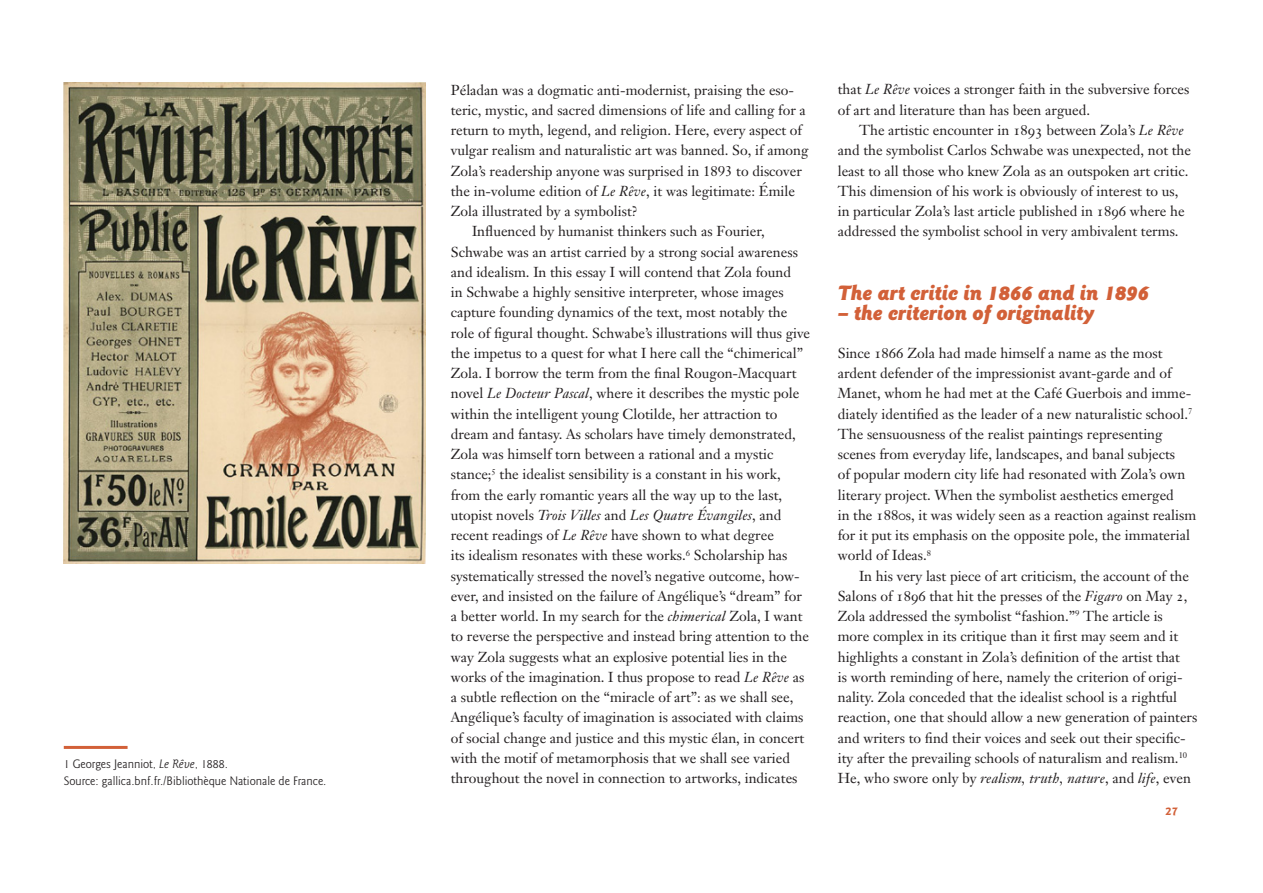
<style>
.page{position:relative;width:1263px;height:893px;background:#fff}
.page>*{position:absolute;margin:0;border:0;box-sizing:border-box;transform-origin:0 0}
.t1{font:italic 900 21.75px "Goudy Sans";color:#d26038}
.t2{font:14.25px/20.2px "Janson Text";color:#231f20}
.t3{font:italic 14.25px "Janson Text";letter-spacing:.01em;color:#231f20}
.t4{font:12.75px/16.5px "Goudy Sans";color:#231f20}
.t5{font:700 12px "Goudy Sans";color:#d26038}
.s1{font-style:italic}
.s2{font-style:normal}
.s3{font-family:"Janson Text Roman SC"}
</style>
<div class="page">
<hr style="left:64px;top:746px;width:64px;height:3px;background:#d26038">
<img style="left:64px;top:83px;width:361px;height:480px">
<p class="t4" style="left:64px;top:756px;width:264px">1 Georges Jeanniot, <span class="s1">Le Rêve</span>, 1888.<br>Source: gallica.bnf.fr./Bibliothèque Nationale de France.</p>
<p class="t2" style="left:451px;top:79px;width:345px">Péladan was a dogmatic anti-modernist, praising the eso-</p>
<p class="t2" style="left:451px;top:100px;width:357px">teric, mystic, and sacred dimensions of life and calling for a</p>
<p class="t2" style="left:451px;top:120px;width:353px">return to myth, legend, and religion. Here, every aspect of</p>
<p class="t2" style="left:451px;top:140px;width:359px">vulgar realism and naturalistic art was banned. So, if among</p>
<p class="t2" style="left:451px;top:160px;width:353px">Zola’s readership anyone was surprised in 1893 to discover</p>
<p class="t2" style="left:451px;top:181px;width:346px">the in-volume edition of <span class="s1">Le Rêve</span>, it was legitimate: Émile</p>
<p class="t2" style="left:451px;top:201px;width:189px">Zola illustrated by a symbolist?</p>
<p class="t2" style="left:472px;top:221px;width:294px">Influenced by humanist thinkers such as Fourier,</p>
<p class="t2" style="left:451px;top:241px;width:349px">Schwabe was an artist carried by a strong social awareness</p>
<p class="t2" style="left:451px;top:262px;width:342px">and idealism. In this essay I will contend that Zola found</p>
<p class="t2" style="left:451px;top:282px;width:334px">in Schwabe a highly sensitive interpreter, whose images</p>
<p class="t2" style="left:451px;top:302px;width:338px">capture founding dynamics of the text, most notably the</p>
<p class="t2" style="left:451px;top:322px;width:361px">role of figural thought. Schwabe’s illustrations will thus give</p>
<p class="t2" style="left:451px;top:343px;width:354px">the impetus to a quest for what I here call the “chimerical”</p>
<p class="t2" style="left:451px;top:363px;width:347px">Zola. I borrow the term from the final Rougon-Macquart</p>
<p class="t2" style="left:451px;top:383px;width:350px">novel <span class="s1">Le Docteur Pascal</span>, where it describes the mystic pole</p>
<p class="t2" style="left:451px;top:403px;width:328px">within the intelligent young Clotilde, her attraction to</p>
<p class="t2" style="left:451px;top:424px;width:346px">dream and fantasy. As scholars have timely demonstrated,</p>
<p class="t2" style="left:451px;top:444px;width:324px">Zola was himself torn between a rational and a mystic</p>
<p class="t2" style="left:451px;top:464px;width:331px">stance;<sup>5</sup> the idealist sensibility is a constant in his work,</p>
<p class="t2" style="left:451px;top:484px;width:333px">from the early romantic years all the way up to the last,</p>
<p class="t3" style="left:451px;top:506px;width:332px"><span class="s2">utopist novels</span> Trois Villes <span class="s2">and</span> Les Quatre Évangiles<span class="s2">, and</span></p>
<p class="t2" style="left:451px;top:525px;width:325px">recent readings of <span class="s1">Le Rêve</span> have shown to what degree</p>
<p class="t2" style="left:451px;top:545px;width:338px">its idealism resonates with these works.<sup>6</sup> Scholarship has</p>
<p class="t2" style="left:451px;top:565px;width:351px">systematically stressed the novel’s negative outcome, how-</p>
<p class="t2" style="left:451px;top:586px;width:353px">ever, and insisted on the failure of Angélique’s “dream” for</p>
<p class="t2" style="left:451px;top:606px;width:353px">a better world. In my search for the <span class="s1">chimerical</span> Zola, I want</p>
<p class="t2" style="left:451px;top:626px;width:360px">to reverse the perspective and instead bring attention to the</p>
<p class="t2" style="left:451px;top:646px;width:338px">way Zola suggests what an explosive potential lies in the</p>
<p class="t2" style="left:451px;top:667px;width:355px">works of the imagination. I thus propose to read <span class="s1">Le Rêve</span> as</p>
<p class="t2" style="left:451px;top:687px;width:344px">a subtle reflection on the “miracle of art”: as we shall see,</p>
<p class="t2" style="left:451px;top:707px;width:354px">Angélique’s faculty of imagination is associated with claims</p>
<p class="t2" style="left:451px;top:727px;width:355px">of social change and justice and this mystic élan, in concert</p>
<p class="t2" style="left:451px;top:748px;width:341px">with the motif of metamorphosis that we shall see varied</p>
<p class="t2" style="left:451px;top:768px;width:348px">throughout the novel in connection to artworks, indicates</p>
<p class="t2" style="left:838px;top:79px;width:353px">that <span class="s1">Le Rêve</span> voices a stronger faith in the subversive forces of art and literature than has been argued.</p>
<p class="t2" style="left:838px;top:120px;width:355px;text-indent:21px">The artistic encounter in <span class="s3">1893</span> between Zola’s <span class="s1">Le Rêve </span>and the symbolist Carlos Schwabe was unexpected, not the least to all those who knew Zola as an outspoken art critic.<br>This dimension of his work is obviously of interest to us, in particular Zola’s last article published in <span class="s3">1896</span> where he addressed the symbolist school in very ambivalent terms.</p>
<h1 class="t1" style="left:838px;top:280px;width:313px">The art critic in 1866 and in 1896</h1>
<h1 class="t1" style="left:838px;top:300px;width:258px">– the criterion of originality</h1>
<p class="t2" style="left:838px;top:343px;width:360px">Since <span class="s3">1866</span> Zola had made himself a name as the most ardent defender of the impressionist avant-garde and of Manet, whom he had met at the Café Guerbois and imme&shy;diately identified as the leader of a new naturalistic school.<sup>7<br></sup>The sensuousness of the realist paintings representing scenes from everyday life, landscapes, and banal subjects<br>of popular modern city life had resonated with Zola’s own literary project. When the symbolist aesthetics emerged<br>in the <span class="s3">1880</span>s, it was widely seen as a reaction against realism for it put its emphasis on the opposite pole, the immaterial world of Ideas.<sup>8</sup></p>
<p class="t2" style="left:838px;top:565px;width:361px;text-indent:21px">In his very last piece of art criticism, the account of the Salons of <span class="s3">1896</span> that hit the presses of the <span class="s1">Figaro</span> on May <span class="s3">2</span>, Zola addressed the symbolist “fashion.”<sup>9</sup> The article is more complex in its critique than it first may seem and it highlights a constant in Zola’s definition of the artist that<br>is worth reminding of here, namely the criterion of origi&shy;nality. Zola conceded that the idealist school is a rightful reaction, one that should allow a new generation of painters and writers to find their voices and seek out their specific&shy;ity after the prevailing schools of naturalism and realism.<sup>10<br></sup>He, who swore only by <span class="s1">realism, truth, nature</span>, and <span class="s1">life</span>, even</p>
<p class="t5" style="left:1165px;top:804px;width:14px">27</p>
</div>
